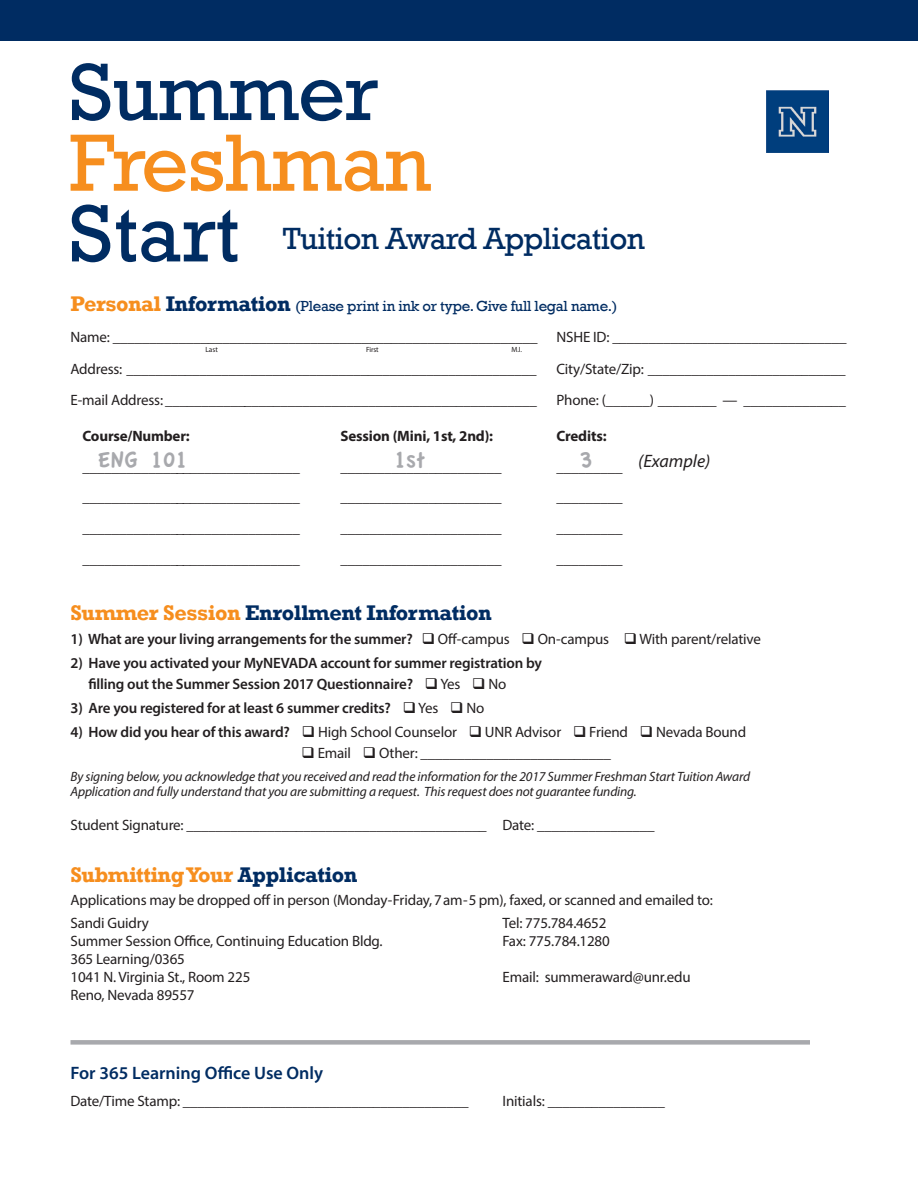
<style>
.page{position:relative;width:918px;height:1188px;background:#fff}
.page>*{position:absolute;margin:0;border:0;box-sizing:border-box;transform-origin:0 0}
.t1{font:82.5px/70.7px "Rockwell";letter-spacing:-.01em;color:#002c62}
.FS_Subheads{font:31.5px "Rockwell";letter-spacing:-.02em;color:#002c62}
.t2{font:24px "Apple Casual";color:#a8a9ad}
.FS_Subheads-2{font:700 21.75px "Rockwell";letter-spacing:-.02em;color:#002c62}
.FS_Subheads-3{font:700 21.75px "Rockwell";letter-spacing:-.02em;color:#f68e1e}
.FS_Sub_Text{font:600 18px "Myriad Pro";color:#002c62}
.t3{font:italic 18px "Myriad Pro";color:#231f20}
.FS_Text{font:15px "Myriad Pro";letter-spacing:-.01em;color:#231f20}
.FS_Text-2{font:600 15px/21px "Myriad Pro";letter-spacing:-.01em;color:#231f20}
.FS_Subheads-4{font:15px "Rockwell";letter-spacing:-.02em;color:#002c62}
.FS_Text-3{font:700 15px "Myriad Pro";letter-spacing:-.01em;color:#231f20}
.FS_Text-4{font:italic 13.5px/15px "Myriad Pro";letter-spacing:-.01em;color:#231f20}
.FS_Text-5{font:7.5px "Myriad Pro";letter-spacing:-.01em;color:#231f20}
.s1{color:#f68e1e}
.s2{font-weight:700;font-size:21.75px;color:#f68e1e}
.s3{font-weight:700;font-size:21.75px}
.s4{font-weight:400}
.s5{font-weight:600}
.s6{color:#002c62}
</style>
<div class="page">
<div style="left:70px;top:1040px;width:740px;height:5px;background:#a8a9ad"></div>
<div style="left:0;top:0;width:918px;height:40px;background:#002c62"></div>
<img style="left:767px;top:91px;width:62px;height:61px">
<p class="t1" style="left:69px;top:58px;width:364px">Summer<br><span class="s1">Freshman<br></span>Start</p>
<p class="FS_Subheads" style="left:283px;top:220px;width:363px">Tuition Award Application</p>
<p class="FS_Subheads-4" style="left:70px;top:297px;width:548px"><span class="s2">Personal</span> <span class="s3">Information</span> (Please print in ink or type. Give full legal name.)</p>
<p class="FS_Text" style="left:70px;top:328px;width:469px">Name: __________________________________________________________</p>
<p class="FS_Text" style="left:556px;top:328px;width:292px">NSHE ID: ________________________________</p>
<p class="FS_Text-5" style="left:206px;top:345px;width:14px">Last</p>
<p class="FS_Text-5" style="left:366px;top:345px;width:14px">First</p>
<p class="FS_Text-5" style="left:512px;top:345px;width:12px">M.I.</p>
<p class="FS_Text" style="left:70px;top:360px;width:468px">Address: ________________________________________________________</p>
<p class="FS_Text" style="left:556px;top:360px;width:291px">City/State/Zip: ___________________________</p>
<p class="FS_Text" style="left:70px;top:391px;width:468px">E-mail Address: ___________________________________________________</p>
<p class="FS_Text" style="left:556px;top:391px;width:291px">Phone: (______) ________ — ______________</p>
<p class="FS_Text-3" style="left:82px;top:426px;width:109px">Course/Number:</p>
<p class="FS_Text-3" style="left:340px;top:426px;width:154px">Session (Mini, 1st, 2nd):</p>
<p class="FS_Text-3" style="left:556px;top:426px;width:52px">Credits:</p>
<p class="FS_Text" style="left:82px;top:457px;width:219px">______________________________</p>
<p class="FS_Text" style="left:340px;top:457px;width:163px">______________________</p>
<p class="FS_Text" style="left:556px;top:457px;width:68px">_________</p>
<p class="FS_Text" style="left:82px;top:488px;width:219px">______________________________</p>
<p class="FS_Text" style="left:340px;top:488px;width:163px">______________________</p>
<p class="FS_Text" style="left:556px;top:488px;width:68px">_________</p>
<p class="FS_Text" style="left:82px;top:519px;width:219px">______________________________</p>
<p class="FS_Text" style="left:340px;top:519px;width:163px">______________________</p>
<p class="FS_Text" style="left:556px;top:519px;width:68px">_________</p>
<p class="FS_Text" style="left:82px;top:550px;width:219px">______________________________</p>
<p class="FS_Text" style="left:340px;top:550px;width:163px">______________________</p>
<p class="FS_Text" style="left:556px;top:550px;width:68px">_________</p>
<p class="FS_Subheads-2" style="left:70px;top:600px;width:423px"><span class="s1">Summer Session</span> Enrollment Information</p>
<p class="FS_Text-2" style="left:70px;top:628px;width:692px">1) What are your living arrangements for the summer? ❑ <span class="s4">Off-campus</span> ❑ <span class="s4">On-campus</span> ❑ <span class="s4">With parent/relative</span></p>
<p class="FS_Text-2" style="left:88px;top:652px;width:455px;text-indent:-18px">2) Have you activated your MyNEVADA account for summer registration by filling out the Summer Session 2017 Questionnaire? ❑<span class="s4">Yes</span> ❑ <span class="s4">No</span></p>
<p class="FS_Text-2" style="left:70px;top:697px;width:415px">3) Are you registered for at least 6 summer credits? ❑<span class="s4">Yes</span> ❑ <span class="s4">No</span></p>
<p class="FS_Text" style="left:70px;top:723px;width:677px"><span class="s5">4) How did you hear of this award?</span> ❑ High School Counselor ❑ UNR Advisor ❑ Friend ❑ Nevada Bound</p>
<p class="FS_Text" style="left:301px;top:744px;width:311px">❑ Email ❑ Other: __________________________</p>
<p class="FS_Text-4" style="left:70px;top:769px;width:681px">By signing below, you acknowledge that you received and read the information for the 2017 Summer Freshman Start Tuition Award<br>Application and fully understand that you are submitting a request. This request does not guarantee funding.</p>
<p class="FS_Text" style="left:70px;top:816px;width:586px">Student Signature: _________________________________________ Date: ________________</p>
<p class="FS_Subheads-3" style="left:70px;top:861px;width:288px">Submitting Your <span class="s6">Application</span></p>
<p class="FS_Text" style="left:70px;top:891px;width:644px">Applications may be dropped off in person (Monday-Friday, 7 am-5 pm), faxed, or scanned and emailed to:</p>
<p class="FS_Text" style="left:70px;top:914px;width:80px">Sandi Guidry</p>
<p class="FS_Text" style="left:502px;top:914px;width:106px">Tel: 775.784.4652</p>
<p class="FS_Text" style="left:70px;top:932px;width:314px">Summer Session Office, Continuing Education Bldg.</p>
<p class="FS_Text" style="left:502px;top:932px;width:109px">Fax: 775.784.1280</p>
<p class="FS_Text" style="left:70px;top:950px;width:116px">365 Learning/0365</p>
<p class="FS_Text" style="left:70px;top:968px;width:181px">1041 N. Virginia St., Room 225</p>
<p class="FS_Text" style="left:502px;top:968px;width:190px">Email: summeraward@unr.edu</p>
<p class="FS_Text" style="left:70px;top:986px;width:126px">Reno, Nevada 89557</p>
<p class="t2" style="left:98px;top:447px;width:91px">ENG 101</p>
<p class="t2" style="left:394px;top:447px;width:33px">1st</p>
<p class="t2" style="left:580px;top:447px;width:14px">3</p>
<p class="t3" style="left:638px;top:450px;width:74px">(Example)</p>
<p class="FS_Sub_Text" style="left:70px;top:1061px;width:254px">For 365 Learning Office Use Only</p>
<p class="FS_Text" style="left:70px;top:1091px;width:400px">Date/Time Stamp: _______________________________________</p>
<p class="FS_Text" style="left:502px;top:1091px;width:164px">Initials: ________________</p>
</div>
